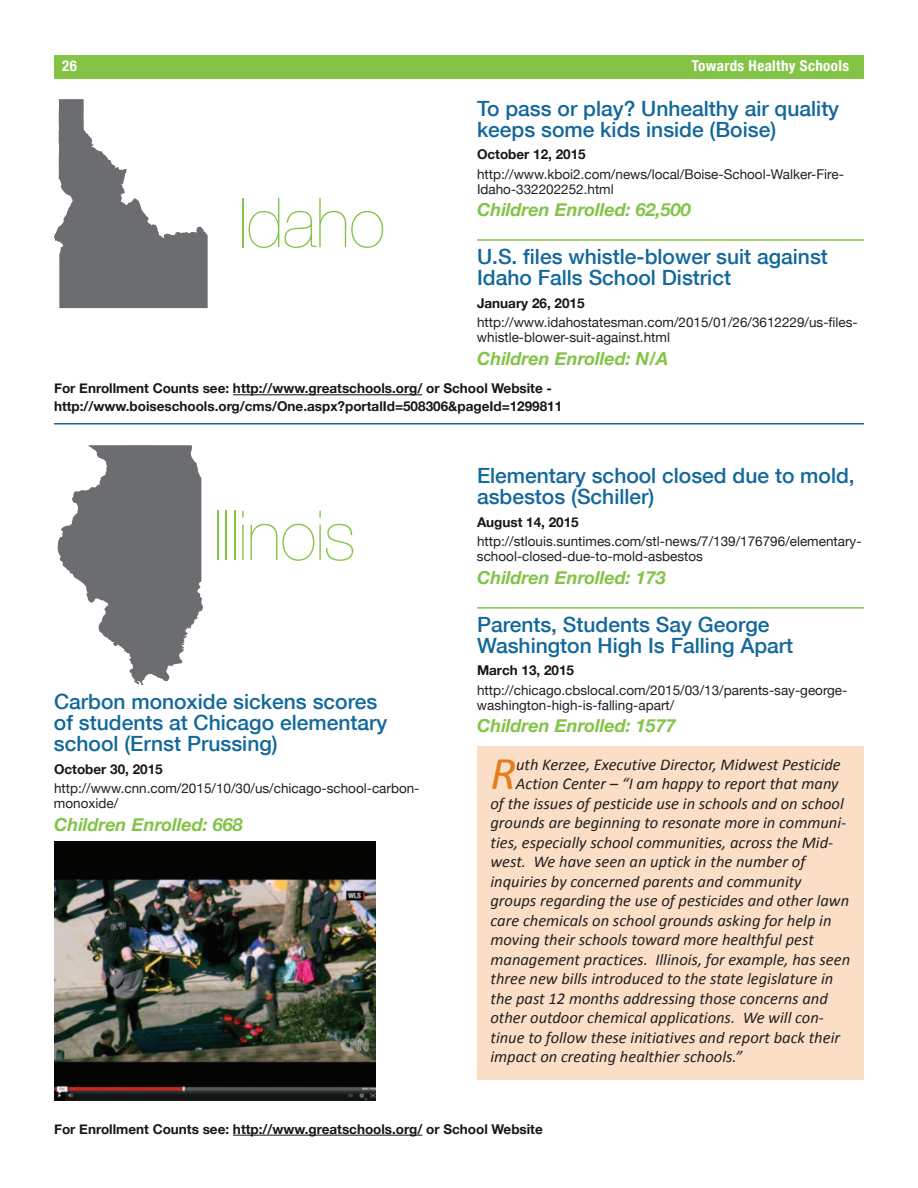
<style>
.page{position:relative;width:918px;height:1188px;background:#fff}
.page>*{position:absolute;margin:0;border:0;box-sizing:border-box;transform-origin:0 0}
.t1{font:200 69px "Helvetica Neue";letter-spacing:-.01em;color:#83c447}
.t2{font:italic 47.25px "Calibri";color:#e37c1c}
.t3{font:500 21px/21px "Helvetica Neue";color:#13689b}
.t4{font:italic 700 18px "Helvetica Neue";color:#83c447}
.t5{font:italic 16.5px "Calibri";color:#231f20}
.t6{font:700 condensed 15px "Helvetica Neue";letter-spacing:.025em;color:#fff}
.t7{font:13.5px/15px "Helvetica Neue";color:#231f20}
.t8{font:700 13.5px/18px "Helvetica Neue";color:#191615}
</style>
<div class="page">
<div style="left:477px;top:746px;width:387px;height:333px;background:#fadfc6"></div>
<div style="left:54px;top:55px;width:810px;height:24px;background:#83c447"></div>
<svg style="left:54px;top:99px;width:154px;height:209px"></svg>
<svg style="left:58px;top:445px;width:145px;height:240px"></svg>
<hr style="left:233px;top:1135px;width:189px;height:1px;background:#191615">
<hr style="left:233px;top:394px;width:189px;height:1px;background:#191615">
<hr style="left:477px;top:239px;width:387px;height:2px;background:#83c447">
<hr style="left:477px;top:607px;width:387px;height:2px;background:#83c447">
<hr style="left:54px;top:423px;width:810px;height:1px;background:#13689b">
<img style="left:54px;top:842px;width:321px;height:259px">
<p class="t6" style="left:62px;top:57px;width:16px">26</p>
<p class="t6" style="left:692px;top:57px;width:159px">Towards Healthy Schools</p>
<h1 class="t1" style="left:238px;top:183px;width:148px">Idaho</h1>
<p class="t3" style="left:477px;top:97px;width:364px">To pass or play? Unhealthy air quality keeps some kids inside (Boise)</p>
<p class="t8" style="left:477px;top:145px;width:110px">October 12, 2015</p>
<p class="t7" style="left:477px;top:166px;width:368px">http://www.kboi2.com/news/local/Boise-School-Walker-Fire-<br>Idaho-332202252.html</p>
<p class="t4" style="left:477px;top:199px;width:215px">Children Enrolled: 62,500</p>
<p class="t3" style="left:477px;top:246px;width:352px">U.S. files whistle-blower suit against<br>Idaho Falls School District</p>
<p class="t8" style="left:477px;top:294px;width:109px">January 26, 2015</p>
<p class="t7" style="left:477px;top:315px;width:382px">http://www.idahostatesman.com/2015/01/26/3612229/us-files&shy;whistle-blower-suit-against.html</p>
<p class="t4" style="left:477px;top:347px;width:193px">Children Enrolled: N/A</p>
<p class="t8" style="left:54px;top:379px;width:510px">For Enrollment Counts see: http://www.greatschools.org/ or School Website - http://www.boiseschools.org/cms/One.aspx?portalId=508306&amp;pageId=1299811</p>
<h1 class="t1" style="left:214px;top:496px;width:144px">Illinois</h1>
<p class="t3" style="left:54px;top:691px;width:335px">Carbon monoxide sickens scores of students at Chicago elementary school (Ernst Prussing)</p>
<p class="t8" style="left:54px;top:760px;width:110px">October 30, 2015</p>
<p class="t7" style="left:54px;top:781px;width:367px">http://www.cnn.com/2015/10/30/us/chicago-school-carbon&shy;monoxide/</p>
<p class="t4" style="left:54px;top:813px;width:190px">Children Enrolled: 668</p>
<p class="t3" style="left:477px;top:465px;width:379px">Elementary school closed due to mold, asbestos (Schiller)</p>
<p class="t8" style="left:477px;top:513px;width:103px">August 14, 2015</p>
<p class="t7" style="left:477px;top:534px;width:386px">http://stlouis.suntimes.com/stl-news/7/139/176796/elementary&shy;school-closed-due-to-mold-asbestos</p>
<p class="t4" style="left:477px;top:566px;width:190px">Children Enrolled: 173</p>
<p class="t3" style="left:477px;top:614px;width:318px">Parents, Students Say George<br>Washington High Is Falling Apart</p>
<p class="t8" style="left:477px;top:661px;width:99px">March 13, 2015</p>
<p class="t7" style="left:477px;top:683px;width:372px">http://chicago.cbslocal.com/2015/03/13/parents-say-george&shy;washington-high-is-falling-apart/</p>
<p class="t4" style="left:477px;top:715px;width:200px">Children Enrolled: 1577</p>
<h2 class="t2" style="left:490px;top:745px;width:27px">R</h2>
<p class="t5" style="left:516px;top:754px;width:326px">uth Kerzee, Executive Director, Midwest Pesticide</p>
<p class="t5" style="left:516px;top:774px;width:324px">Action Center – “I am happy to report that many</p>
<p class="t5" style="left:490px;top:793px;width:355px">of the issues of pesticide use in schools and on school</p>
<p class="t5" style="left:490px;top:813px;width:357px">grounds are beginning to resonate more in communi-</p>
<p class="t5" style="left:490px;top:832px;width:344px">ties, especially school communities, across the Mid-</p>
<p class="t5" style="left:490px;top:852px;width:316px">west. We have seen an uptick in the number of</p>
<p class="t5" style="left:490px;top:871px;width:313px">inquiries by concerned parents and community</p>
<p class="t5" style="left:490px;top:891px;width:360px">groups regarding the use of pesticides and other lawn</p>
<p class="t5" style="left:490px;top:910px;width:343px">care chemicals on school grounds asking for help in</p>
<p class="t5" style="left:490px;top:930px;width:325px">moving their schools toward more healthful pest</p>
<p class="t5" style="left:490px;top:949px;width:361px">management practices. Illinois, for example, has seen</p>
<p class="t5" style="left:490px;top:969px;width:344px">three new bills introduced to the state legislature in</p>
<p class="t5" style="left:490px;top:988px;width:339px">the past 12 months addressing those concerns and</p>
<p class="t5" style="left:490px;top:1008px;width:335px">other outdoor chemical applications. We will con-</p>
<p class="t5" style="left:490px;top:1027px;width:351px">tinue to follow these initiatives and report back their</p>
<p class="t5" style="left:490px;top:1047px;width:253px">impact on creating healthier schools.”</p>
<p class="t8" style="left:54px;top:1120px;width:490px">For Enrollment Counts see: http://www.greatschools.org/ or School Website</p>
</div>
